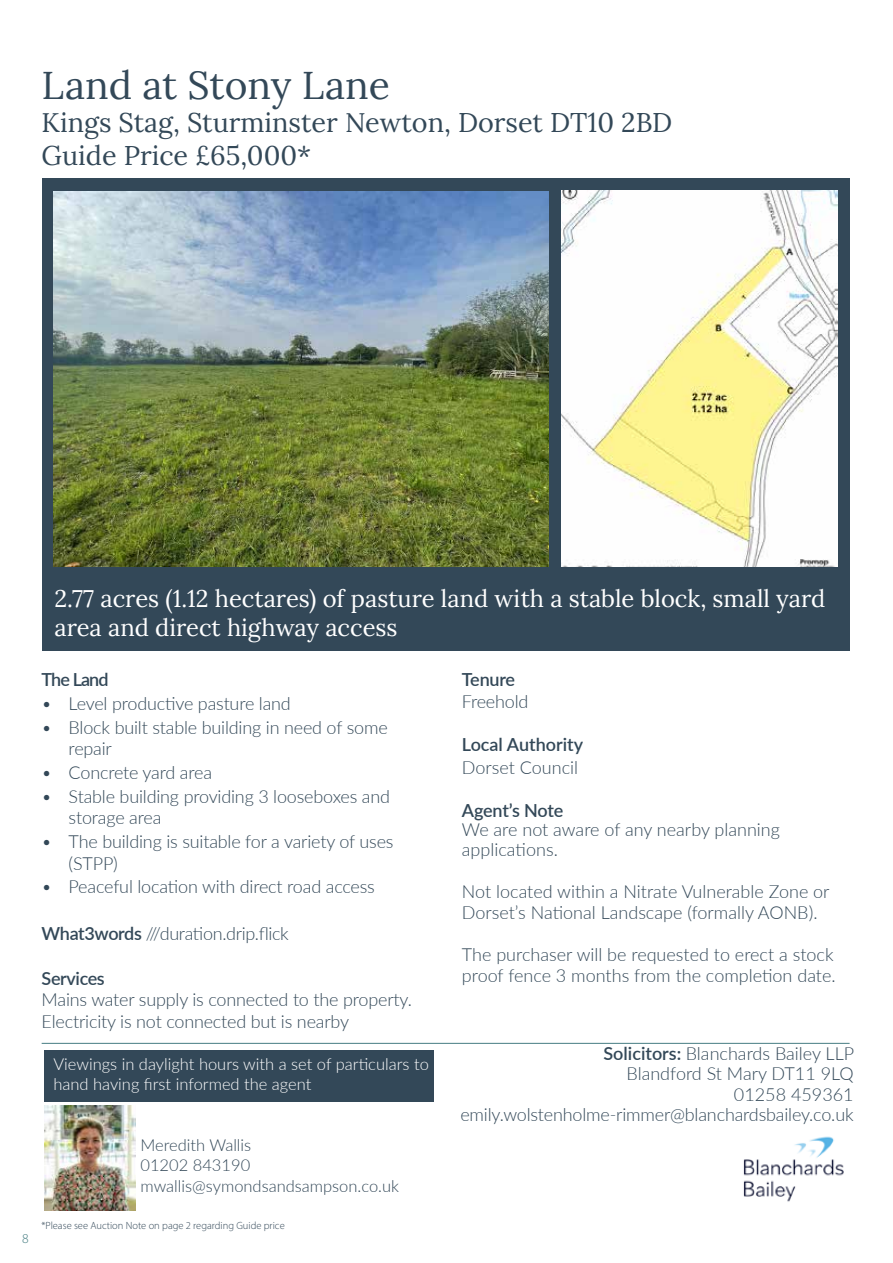
<style>
.page{position:relative;width:893px;height:1263px;background:#fff}
.page>*{position:absolute;margin:0;border:0;box-sizing:border-box;transform-origin:0 0}
.t1{font:39px "Lora";color:#334858}
.t2{font:27px/33px "Lora";color:#334858}
.t3{font:24px/28.8px "Lora";color:#fff}
.t4{font:300 18px/21.6px "Lato";letter-spacing:-.01em;color:#334858}
.t5{font:600 18px "Lato";letter-spacing:-.02em;color:#334858}
.t6{font:600 18px "Lato";color:#334858}
.t7{font:300 16.5px/19.8px "Lato";color:#fff}
.t8{font:300 16.5px/20.2px "Lato";color:#334858}
.t9{font:300 13.5px "Myriad Pro";color:#467d82}
.t10{font:300 10.5px "Myriad Pro";color:#334858}
.s1{font-weight:600}
</style>
<div class="page">
<div style="left:42px;top:178px;width:808px;height:472px;background:#334858"></div>
<img style="left:54px;top:192px;width:494px;height:375px">
<hr style="left:42px;top:1043px;width:808px;height:1px;background:#467d82">
<img style="left:743px;top:1136px;width:101px;height:66px">
<div style="left:44px;top:1050px;width:390px;height:51px;background:#334858"></div>
<img style="left:44px;top:1106px;width:92px;height:104px">
<img style="left:561px;top:190px;width:277px;height:377px">
<h1 class="t1" style="left:42px;top:56px;width:350px">Land at Stony Lane</h1>
<h2 class="t2" style="left:42px;top:104px;width:632px">Kings Stag, Sturminster Newton, Dorset DT10 2BD<br>Guide Price £65,000*</h2>
<p class="t9" style="left:22px;top:1230px;width:8px">8</p>
<h3 class="t3" style="left:54px;top:583px;width:772px">2.77 acres (1.12 hectares) of pasture land with a stable block, small yard area and direct highway access</h3>
<p class="t5" style="left:42px;top:666px;width:68px">The Land</p>
<p class="t4" style="left:42px;top:692px;width:251px">• Level productive pasture land</p>
<p class="t4" style="left:69px;top:716px;width:321px;text-indent:-27px">• Block built stable building in need of some repair</p>
<p class="t4" style="left:42px;top:761px;width:172px">• Concrete yard area</p>
<p class="t4" style="left:69px;top:785px;width:323px;text-indent:-27px">• Stable building providing 3 looseboxes and storage area</p>
<p class="t4" style="left:69px;top:830px;width:326px;text-indent:-27px">• The building is suitable for a variety of uses (STPP)</p>
<p class="t4" style="left:42px;top:875px;width:335px">• Peaceful location with direct road access</p>
<p class="t4" style="left:42px;top:922px;width:249px"><span class="s1">What3words</span> ///duration.drip.flick</p>
<p class="t5" style="left:42px;top:965px;width:65px">Services</p>
<p class="t4" style="left:42px;top:988px;width:372px">Mains water supply is connected to the property.<br>Electricity is not connected but is nearby</p>
<p class="t7" style="left:53px;top:1054px;width:377px">Viewings in daylight hours with a set of particulars to hand having first informed the agent</p>
<p class="t8" style="left:140px;top:1134px;width:260px">Meredith Wallis<br>01202 843190 mwallis@symondsandsampson.co.uk</p>
<p class="t10" style="left:41px;top:1219px;width:245px">*Please see Auction Note on page 2 regarding Guide price</p>
<p class="t5" style="left:462px;top:666px;width:55px">Tenure</p>
<p class="t4" style="left:462px;top:690px;width:68px">Freehold</p>
<p class="t6" style="left:462px;top:731px;width:123px">Local Authority</p>
<p class="t4" style="left:462px;top:756px;width:118px">Dorset Council</p>
<p class="t5" style="left:462px;top:797px;width:103px">Agent’s Note</p>
<p class="t4" style="left:462px;top:819px;width:320px;line-height:19.5px">We are not aware of any nearby planning applications.</p>
<p class="t4" style="left:462px;top:880px;width:369px;line-height:21px">Not located within a Nitrate Vulnerable Zone or<br>Dorset’s National Landscape (formally AONB).</p>
<p class="t4" style="left:462px;top:943px;width:375px;line-height:21px">The purchaser will be requested to erect a stock proof fence 3 months from the completion date.</p>
<p class="t4" style="left:460px;top:1043px;width:395px;line-height:20.2px;text-align:right"><span class="s1">Solicitors:</span> Blanchards Bailey LLP<br>Blandford St Mary DT11 9LQ<br>01258 459361 emily.wolstenholme-rimmer@blanchardsbailey.co.uk</p>
</div>
